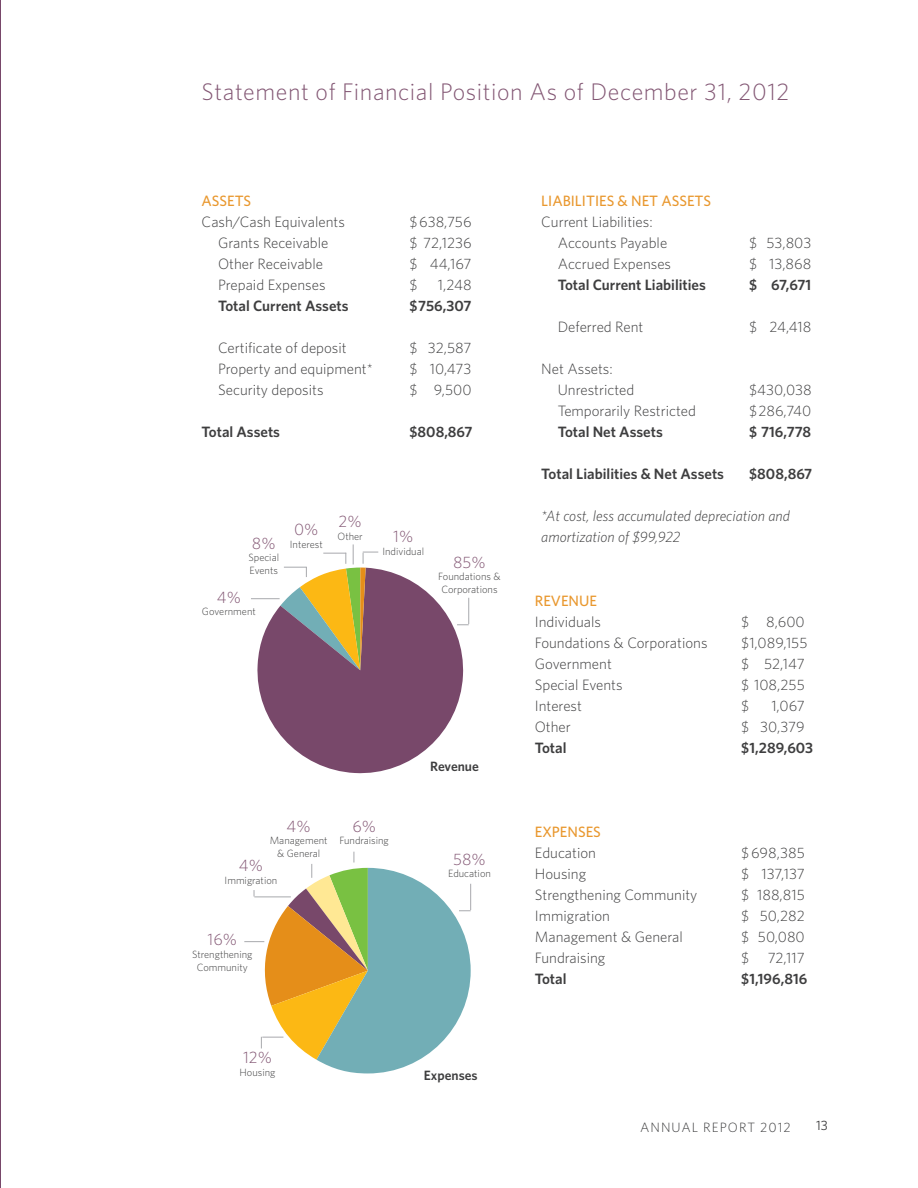
<style>
.page{position:relative;width:918px;height:1188px;background:#fff}
.page>*{position:absolute;margin:0;border:0;box-sizing:border-box;transform-origin:0 0}
.titles{font:300 24px "Whitney HTF";letter-spacing:.025em;color:#835774}
.cite{font:300 16.5px "Whitney HTF";color:#835774}
.financials{font:300 15px "Whitney HTF";color:#3e3e3f}
.financials-2{font:600 15px "Whitney HTF";color:#3e3e3f}
.t1{font:italic 300 15px/21px "Whitney HTF";color:#3e3e3f}
.subtitles{font:500 15px "Whitney HTF";color:#e9982f}
.t2{font:300 13.5px "Whitney HTF";letter-spacing:.075em;color:#3e3e3f}
.cite-2{font:600 13.5px "Whitney HTF";color:#3e3e3f}
.t3{font:13.5px "Whitney HTF";color:#3e3e3f}
.cite-3{font:300 10.5px/12.6px "Whitney HTF";color:#3e3e3f;text-align:center}
</style>
<div class="page">
<hr style="left:0;top:0;width:1px;height:1188px;background:#78486a">
<svg style="left:257px;top:569px;width:209px;height:205px;fill:#78486a"></svg>
<svg style="left:457px;top:598px;width:12px;height:27px"></svg>
<svg style="left:251px;top:544px;width:127px;height:126px"></svg>
<svg style="left:244px;top:852px;width:227px;height:221px"></svg>
<hr style="left:254px;top:897px;width:37px;height:1px;background:#a8a9ad">
<p class="titles" style="left:202px;top:78px;width:589px">Statement of Financial Position As of December 31, 2012</p>
<p class="subtitles" style="left:202px;top:192px;width:51px">ASSETS</p>
<p class="financials" style="left:202px;top:213px;width:145px">Cash/Cash Equivalents</p>
<p class="financials" style="left:409px;top:213px;width:64px">$638,756</p>
<p class="financials" style="left:218px;top:234px;width:112px">Grants Receivable</p>
<p class="financials" style="left:409px;top:234px;width:64px">$ 72,1236</p>
<p class="financials" style="left:218px;top:255px;width:106px">Other Receivable</p>
<p class="financials" style="left:409px;top:255px;width:64px">$ 44,167</p>
<p class="financials" style="left:218px;top:276px;width:109px">Prepaid Expenses</p>
<p class="financials" style="left:409px;top:276px;width:10px">$</p>
<p class="financials" style="left:438px;top:276px;width:35px">1,248</p>
<p class="financials-2" style="left:218px;top:297px;width:132px">Total Current Assets</p>
<p class="financials-2" style="left:410px;top:297px;width:64px">$756,307</p>
<p class="financials" style="left:218px;top:339px;width:130px">Certificate of deposit</p>
<p class="financials" style="left:409px;top:339px;width:64px">$ 32,587</p>
<p class="financials" style="left:218px;top:360px;width:156px">Property and equipment*</p>
<p class="financials" style="left:409px;top:360px;width:64px">$ 10,473</p>
<p class="financials" style="left:218px;top:381px;width:107px">Security deposits</p>
<p class="financials" style="left:409px;top:381px;width:64px">$ 9,500</p>
<p class="financials-2" style="left:202px;top:423px;width:80px">Total Assets</p>
<p class="financials-2" style="left:410px;top:423px;width:65px">$808,867</p>
<p class="cite" style="left:294px;top:520px;width:26px">0%</p>
<p class="cite" style="left:252px;top:533px;width:25px">8%</p>
<p class="cite-3" style="left:290px;top:538px;width:35px">Interest</p>
<p class="cite-3" style="left:248px;top:551px;width:32px;text-align:left">Special<br>Events</p>
<p class="cite" style="left:217px;top:587px;width:26px">4%</p>
<p class="cite-3" style="left:202px;top:605px;width:55px">Government</p>
<p class="cite" style="left:339px;top:512px;width:25px">2%</p>
<p class="cite-3" style="left:338px;top:530px;width:27px">Other</p>
<p class="cite" style="left:393px;top:527px;width:22px">1%</p>
<p class="cite-3" style="left:382px;top:545px;width:43px">Individual</p>
<p class="cite" style="left:453px;top:553px;width:34px">85%</p>
<p class="cite-3" style="left:438px;top:570px;width:64px">Foundations &amp;</p>
<p class="cite-3" style="left:441px;top:583px;width:58px">Corporations</p>
<p class="cite" style="left:287px;top:817px;width:26px">4%</p>
<p class="cite-3" style="left:270px;top:834px;width:59px">Management &amp; General</p>
<p class="cite" style="left:239px;top:856px;width:26px">4%</p>
<p class="cite-3" style="left:225px;top:874px;width:54px">Immigration</p>
<p class="cite" style="left:352px;top:817px;width:25px">6%</p>
<p class="cite-3" style="left:339px;top:834px;width:51px">Fundraising</p>
<p class="cite" style="left:208px;top:930px;width:31px">16%</p>
<p class="cite-3" style="left:192px;top:948px;width:62px">Strengthening<br>Community</p>
<p class="cite-2" style="left:430px;top:758px;width:50px">Revenue</p>
<p class="cite" style="left:453px;top:850px;width:34px">58%</p>
<p class="cite-3" style="left:448px;top:867px;width:44px">Education</p>
<p class="cite" style="left:243px;top:1048px;width:30px">12%</p>
<p class="cite-3" style="left:239px;top:1066px;width:37px">Housing</p>
<p class="cite-2" style="left:424px;top:1067px;width:55px">Expenses</p>
<p class="subtitles" style="left:541px;top:192px;width:171px">LIABILITIES &amp; NET ASSETS</p>
<p class="financials" style="left:541px;top:213px;width:113px">Current Liabilities:</p>
<p class="financials" style="left:558px;top:234px;width:111px">Accounts Payable</p>
<p class="financials" style="left:749px;top:234px;width:64px">$ 53,803</p>
<p class="financials" style="left:558px;top:255px;width:115px">Accrued Expenses</p>
<p class="financials" style="left:749px;top:255px;width:64px">$ 13,868</p>
<p class="financials-2" style="left:558px;top:276px;width:150px">Total Current Liabilities</p>
<p class="financials-2" style="left:749px;top:276px;width:64px">$ 67,671</p>
<p class="financials" style="left:558px;top:318px;width:87px">Deferred Rent</p>
<p class="financials" style="left:749px;top:318px;width:64px">$ 24,418</p>
<p class="financials" style="left:541px;top:360px;width:73px">Net Assets:</p>
<p class="financials" style="left:558px;top:381px;width:78px">Unrestricted</p>
<p class="financials" style="left:749px;top:381px;width:64px">$430,038</p>
<p class="financials" style="left:558px;top:402px;width:140px">Temporarily Restricted</p>
<p class="financials" style="left:749px;top:402px;width:64px">$286,740</p>
<p class="financials-2" style="left:558px;top:423px;width:107px">Total Net Assets</p>
<p class="financials-2" style="left:749px;top:423px;width:64px">$ 716,778</p>
<p class="financials-2" style="left:541px;top:465px;width:184px">Total Liabilities &amp; Net Assets</p>
<p class="financials-2" style="left:749px;top:465px;width:65px">$808,867</p>
<p class="t1" style="left:541px;top:505px;width:250px">*At cost, less accumulated depreciation and amortization of $99,922</p>
<p class="subtitles" style="left:535px;top:592px;width:64px">REVENUE</p>
<p class="financials" style="left:535px;top:613px;width:68px">Individuals</p>
<p class="financials" style="left:741px;top:613px;width:65px">$ 8,600</p>
<p class="financials" style="left:535px;top:634px;width:174px">Foundations &amp; Corporations</p>
<p class="financials" style="left:741px;top:634px;width:68px">$1,089,155</p>
<p class="financials" style="left:535px;top:655px;width:79px">Government</p>
<p class="financials" style="left:741px;top:655px;width:65px">$ 52,147</p>
<p class="financials" style="left:535px;top:676px;width:89px">Special Events</p>
<p class="financials" style="left:741px;top:676px;width:65px">$ 108,255</p>
<p class="financials" style="left:535px;top:697px;width:49px">Interest</p>
<p class="financials" style="left:741px;top:697px;width:10px">$</p>
<p class="financials" style="left:771px;top:697px;width:35px">1,067</p>
<p class="financials" style="left:535px;top:718px;width:38px">Other</p>
<p class="financials" style="left:741px;top:718px;width:65px">$ 30,379</p>
<p class="financials-2" style="left:535px;top:739px;width:33px">Total</p>
<p class="financials-2" style="left:741px;top:739px;width:73px">$1,289,603</p>
<p class="subtitles" style="left:535px;top:823px;width:68px">EXPENSES</p>
<p class="financials" style="left:535px;top:844px;width:63px">Education</p>
<p class="financials" style="left:741px;top:844px;width:65px">$698,385</p>
<p class="financials" style="left:535px;top:865px;width:53px">Housing</p>
<p class="financials" style="left:741px;top:865px;width:65px">$ 137,137</p>
<p class="financials" style="left:535px;top:886px;width:164px">Strengthening Community</p>
<p class="financials" style="left:741px;top:886px;width:65px">$ 188,815</p>
<p class="financials" style="left:535px;top:907px;width:77px">Immigration</p>
<p class="financials" style="left:741px;top:907px;width:65px">$ 50,282</p>
<p class="financials" style="left:535px;top:928px;width:149px">Management &amp; General</p>
<p class="financials" style="left:741px;top:928px;width:65px">$ 50,080</p>
<p class="financials" style="left:535px;top:949px;width:72px">Fundraising</p>
<p class="financials" style="left:741px;top:949px;width:65px">$ 72,117</p>
<p class="financials-2" style="left:535px;top:970px;width:33px">Total</p>
<p class="financials-2" style="left:741px;top:970px;width:68px">$1,196,816</p>
<p class="t2" style="left:640px;top:1119px;width:152px">ANNUAL REPORT 2012</p>
<p class="t3" style="left:816px;top:1118px;width:13px">13</p>
</div>
